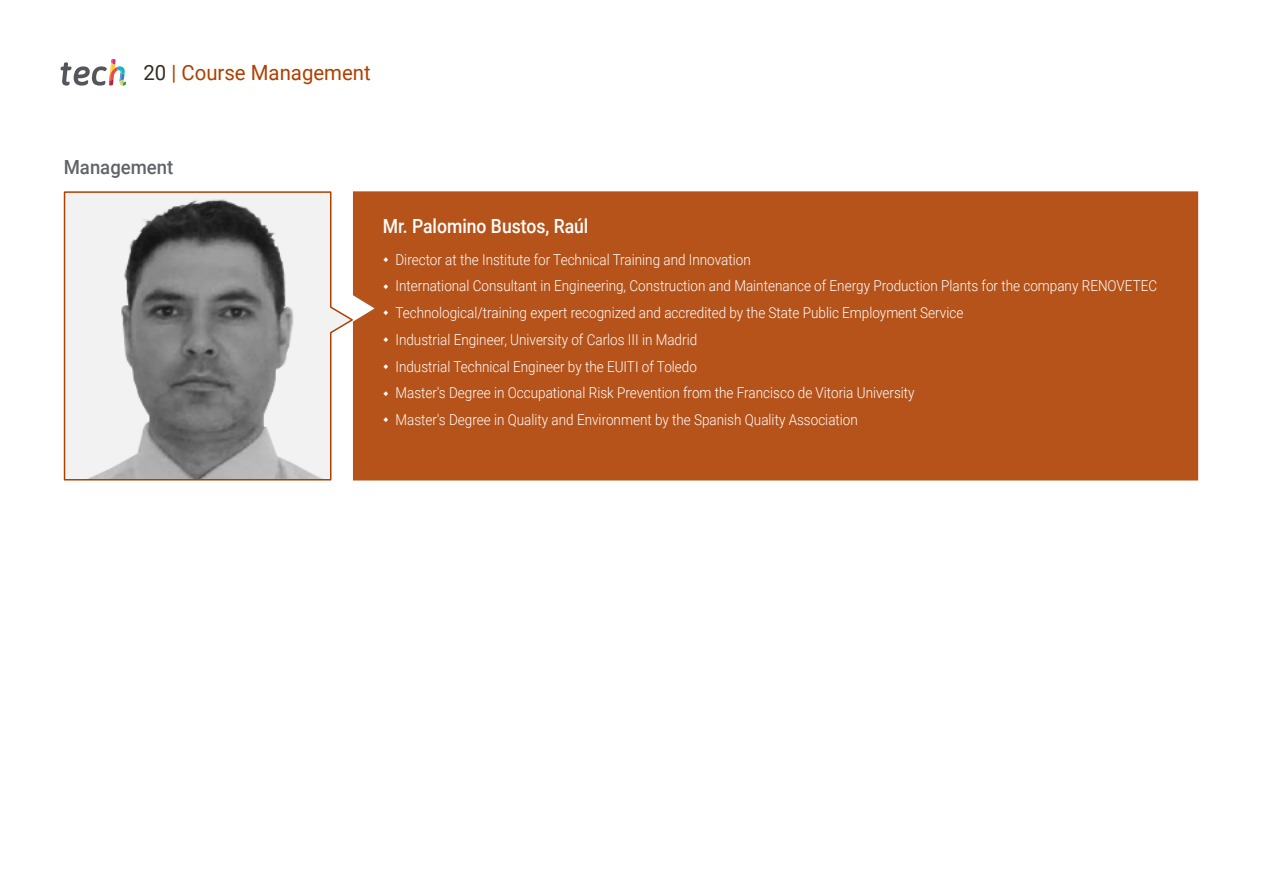
<style>
.page{position:relative;width:1263px;height:893px;background:#fff}
.page>*{position:absolute;margin:0;border:0;box-sizing:border-box;transform-origin:0 0}
.t1{font:21px "Roboto";color:#ae4000}
.t2{font:500 19.5px "Roboto";color:#fff;scale:.9 1}
.t3{font:500 19.5px "Roboto";color:#61646a;scale:.95 1}
.t4{font:300 15px/26.7px "Roboto";color:#fff;scale:.9 1}
.s1{color:#312e20}
</style>
<div class="page">
<div style="left:355px;top:191px;width:843px;height:289px;background:#b6531a"></div>
<svg style="left:61px;top:59px;width:65px;height:27px"></svg>
<svg style="left:63px;top:191px;width:292px;height:290px"></svg>
<svg style="left:384px;top:257px;width:4px;height:5px"></svg>
<svg style="left:384px;top:284px;width:4px;height:5px"></svg>
<svg style="left:384px;top:310px;width:4px;height:5px"></svg>
<svg style="left:384px;top:337px;width:4px;height:5px"></svg>
<svg style="left:384px;top:364px;width:4px;height:5px"></svg>
<svg style="left:384px;top:391px;width:4px;height:5px"></svg>
<svg style="left:384px;top:417px;width:4px;height:5px"></svg>
<h1 class="t1" style="left:144px;top:57px;width:229px"><span class="s1">20</span> | Course Management</h1>
<h2 class="t3" style="left:64px;top:154px;width:117px">Management</h2>
<h2 class="t2" style="left:383px;top:212px;width:230px">Mr. Palomino Bustos, Raúl</h2>
<p class="t4" style="left:395px;top:245px;width:848px">Director at the Institute for Technical Training and Innovation<br>International Consultant in Engineering, Construction and Maintenance of Energy Production Plants for the company RENOVETEC Technological/training expert recognized and accredited by the State Public Employment Service<br>Industrial Engineer, University of Carlos III in Madrid<br>Industrial Technical Engineer by the EUITI of Toledo<br>Master's Degree in Occupational Risk Prevention from the Francisco de Vitoria University<br>Master's Degree in Quality and Environment by the Spanish Quality Association</p>
</div>
